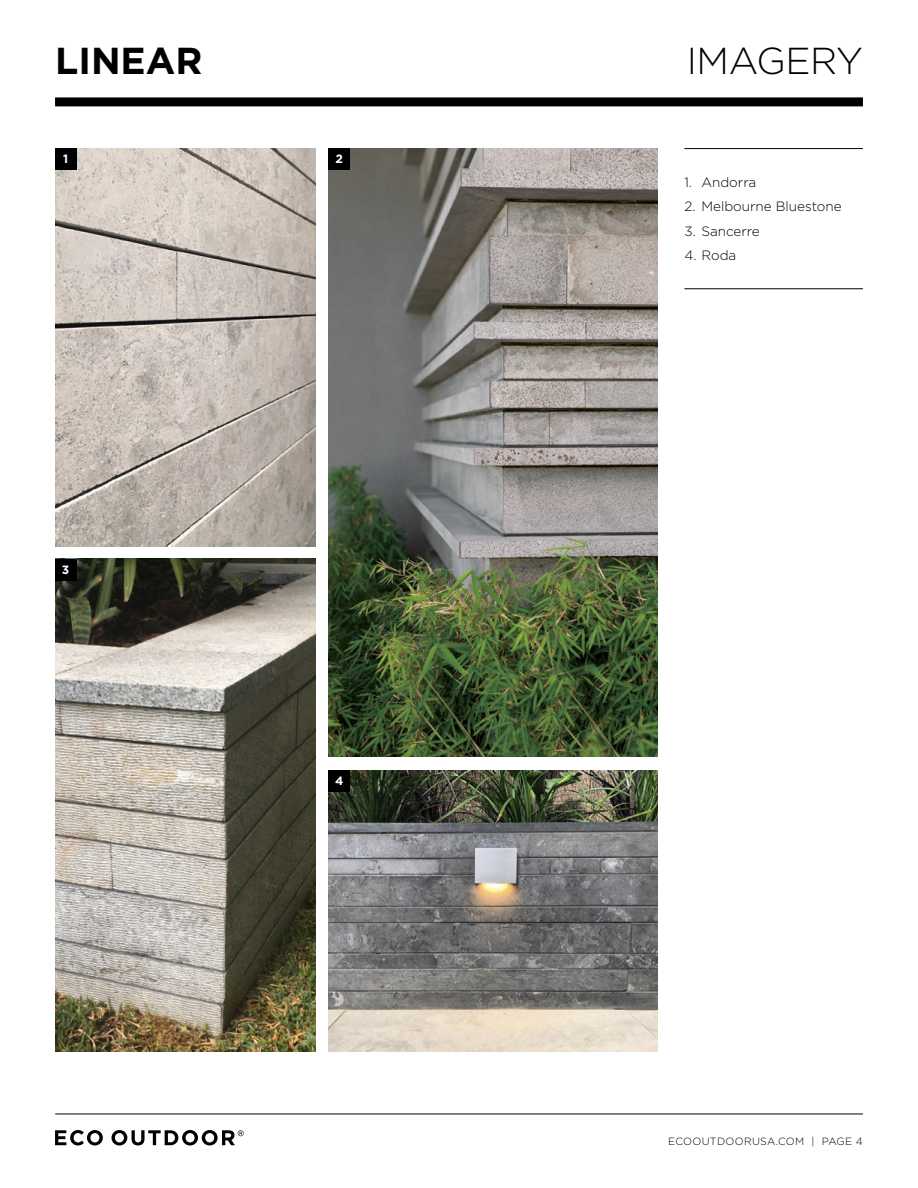
<style>
.page{position:relative;width:918px;height:1188px;background:#fff}
.page>*{position:absolute;margin:0;border:0;box-sizing:border-box;transform-origin:0 0}
.t1{font:300 37.5px "Gotham";letter-spacing:-.01em;color:#000}
.t2{font:700 37.5px "Gotham";color:#000}
.t3{font:300 13.5px "Gotham";color:#000}
.t4{font:700 12px "Gotham";color:#fff}
.t5{font:300 10.5px "Gotham";letter-spacing:.03em;color:#000}
</style>
<div class="page">
<hr style="left:55px;top:1114px;width:808px;height:1px;background:#000">
<svg style="left:55px;top:1130px;width:48px;height:15px"></svg>
<svg style="left:111px;top:1130px;width:133px;height:15px"></svg>
<div style="left:55px;top:97px;width:808px;height:9px;background:#000"></div>
<img style="left:329px;top:770px;width:329px;height:281px">
<img style="left:55px;top:559px;width:261px;height:492px">
<img style="left:329px;top:148px;width:329px;height:609px">
<img style="left:55px;top:148px;width:261px;height:399px">
<div style="left:55px;top:148px;width:21px;height:21px;background:#000"></div>
<div style="left:329px;top:148px;width:21px;height:21px;background:#000"></div>
<div style="left:55px;top:559px;width:21px;height:21px;background:#000"></div>
<div style="left:329px;top:770px;width:21px;height:21px;background:#000"></div>
<hr style="left:684px;top:288px;width:179px;height:1px;background:#000">
<hr style="left:684px;top:148px;width:179px;height:1px;background:#000">
<h1 class="t2" style="left:55px;top:39px;width:149px">LINEAR</h1>
<h1 class="t1" style="left:687px;top:40px;width:178px">IMAGERY</h1>
<p class="t4" style="left:63px;top:152px;width:7px">1</p>
<p class="t4" style="left:335px;top:152px;width:9px">2</p>
<p class="t4" style="left:62px;top:563px;width:9px">3</p>
<p class="t4" style="left:335px;top:774px;width:10px">4</p>
<p class="t3" style="left:684px;top:175px;width:73px">1. Andorra</p>
<p class="t3" style="left:684px;top:199px;width:159px">2. Melbourne Bluestone</p>
<p class="t3" style="left:684px;top:223px;width:77px">3. Sancerre</p>
<p class="t3" style="left:684px;top:248px;width:53px">4. Roda</p>
<p class="t5" style="left:668px;top:1135px;width:196px">ECOOUTDOORUSA.COM | PAGE 4</p>
</div>
